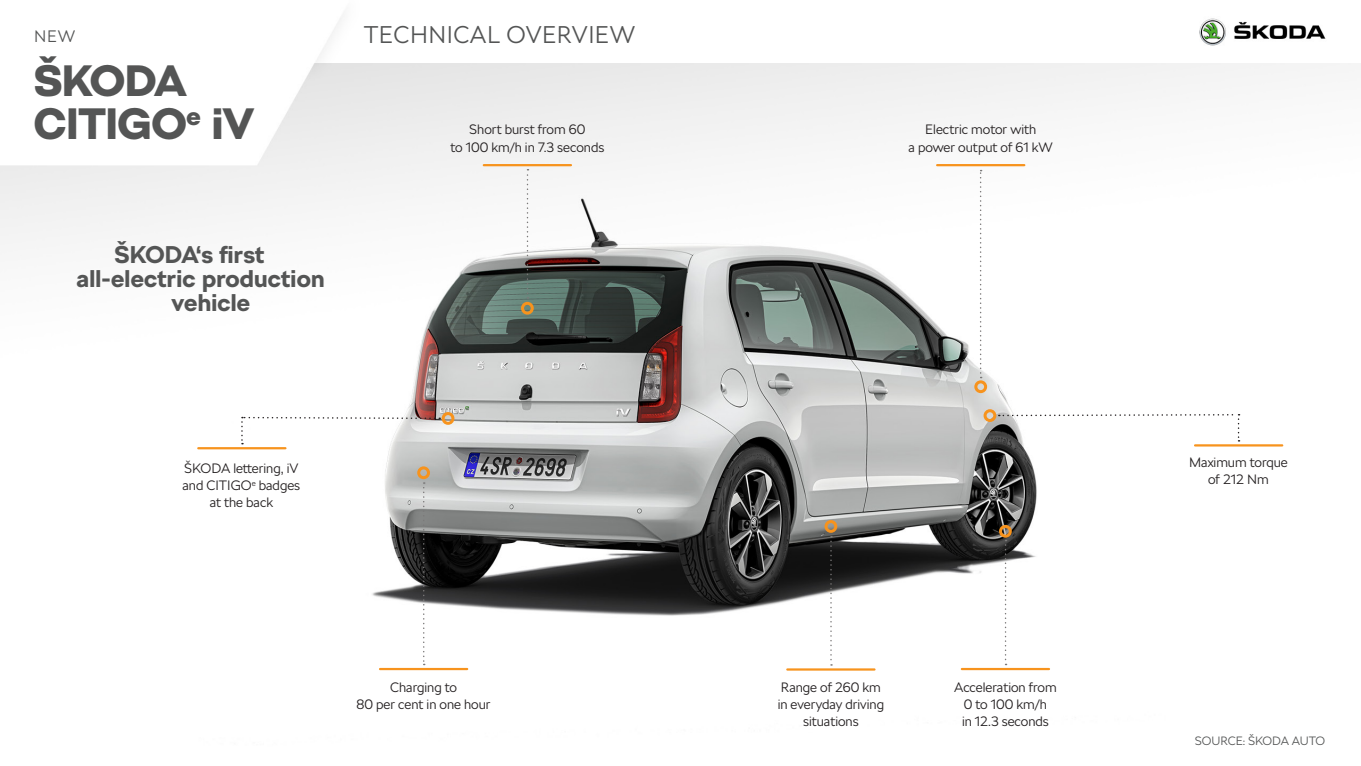
<style>
.page{position:relative;width:1361px;height:766px;background:#fff}
.page>*{position:absolute;margin:0;border:0;box-sizing:border-box;transform-origin:0 0}
.t1{font:900 43.5px "SKODA Next";color:#545555}
.t2{font:700 24px "SKODA Next";letter-spacing:.01em;color:#545555}
.t3{font:300 24px "SKODA Next";letter-spacing:.02em;color:#545555}
.t4{font:300 16.5px "SKODA Next";color:#545555}
.t5{font:300 13.5px/17.2px "SKODA Next";color:#231f20;text-align:center}
.t6{font:300 12px "SKODA Next";color:#545555}
</style>
<div class="page">
<img style="left:0;top:18px;width:1351px;height:653px">
<svg style="left:999px;top:413px;width:240px;height:28px"></svg>
<hr style="left:1195px;top:444px;width:87px;height:2px;background:#f7931d">
<div style="left:983px;top:409px;width:13px;height:13px;border:3px solid #f7931d;border-radius:50%"></div>
<svg style="left:527px;top:169px;width:1px;height:129px"></svg>
<hr style="left:484px;top:164px;width:87px;height:2px;background:#f7931d">
<div style="left:521px;top:302px;width:13px;height:12px;border:3px solid #f7931d;border-radius:50%"></div>
<svg style="left:830px;top:536px;width:2px;height:129px"></svg>
<hr style="left:787px;top:668px;width:87px;height:2px;background:#f7931d">
<div style="left:824px;top:520px;width:13px;height:12px;border:3px solid #f7931d;border-radius:50%"></div>
<svg style="left:423px;top:482px;width:2px;height:183px"></svg>
<hr style="left:380px;top:667px;width:87px;height:3px;background:#f7931d">
<div style="left:417px;top:466px;width:13px;height:13px;border:3px solid #f7931d;border-radius:50%"></div>
<svg style="left:1005px;top:539px;width:1px;height:126px"></svg>
<hr style="left:962px;top:667px;width:87px;height:3px;background:#f7931d">
<div style="left:999px;top:524px;width:13px;height:13px;border:3px solid #f7931d;border-radius:50%"></div>
<svg style="left:980px;top:170px;width:1px;height:208px"></svg>
<hr style="left:937px;top:164px;width:87px;height:2px;background:#f7931d">
<div style="left:974px;top:380px;width:13px;height:13px;border:3px solid #f7931d;border-radius:50%"></div>
<svg style="left:241px;top:416px;width:199px;height:28px"></svg>
<hr style="left:198px;top:447px;width:87px;height:2px;background:#f7931d">
<div style="left:442px;top:412px;width:12px;height:12px;border:3px solid #f7931d;border-radius:50%"></div>
<p class="t4" style="left:34px;top:27px;width:43px">NEW</p>
<p class="t3" style="left:364px;top:20px;width:273px">TECHNICAL OVERVIEW</p>
<p class="t1" style="left:34px;top:54px;width:154px">ŠKODA</p>
<p class="t1" style="left:34px;top:98px;width:221px">CITIGO<sup>e</sup> iV</p>
<h2 class="t2" style="left:115px;top:240px;width:151px">ŠKODA‘s first</h2>
<h2 class="t2" style="left:77px;top:264px;width:249px">all-electric production</h2>
<h2 class="t2" style="left:172px;top:288px;width:80px">vehicle</h2>
<p class="t5" style="left:182px;top:459px;width:119px">ŠKODA lettering, iV and CITIGO<sup>e</sup> badges at the back</p>
<p class="t5" style="left:450px;top:121px;width:155px">Short burst from 60<br>to 100 km/h in 7.3 seconds</p>
<p class="t5" style="left:908px;top:121px;width:146px">Electric motor with<br>a power output of 61 kW</p>
<p class="t5" style="left:356px;top:678px;width:136px">Charging to<br>80 per cent in one hour</p>
<p class="t5" style="left:954px;top:678px;width:104px">Acceleration from<br>0 to 100 km/h<br>in 12.3 seconds</p>
<p class="t5" style="left:777px;top:678px;width:108px">Range of 260 km in everyday driving situations</p>
<p class="t5" style="left:1189px;top:453px;width:100px">Maximum torque of 212 Nm</p>
<p class="t6" style="left:1194px;top:734px;width:132px">SOURCE: ŠKODA AUTO</p>
</div>
